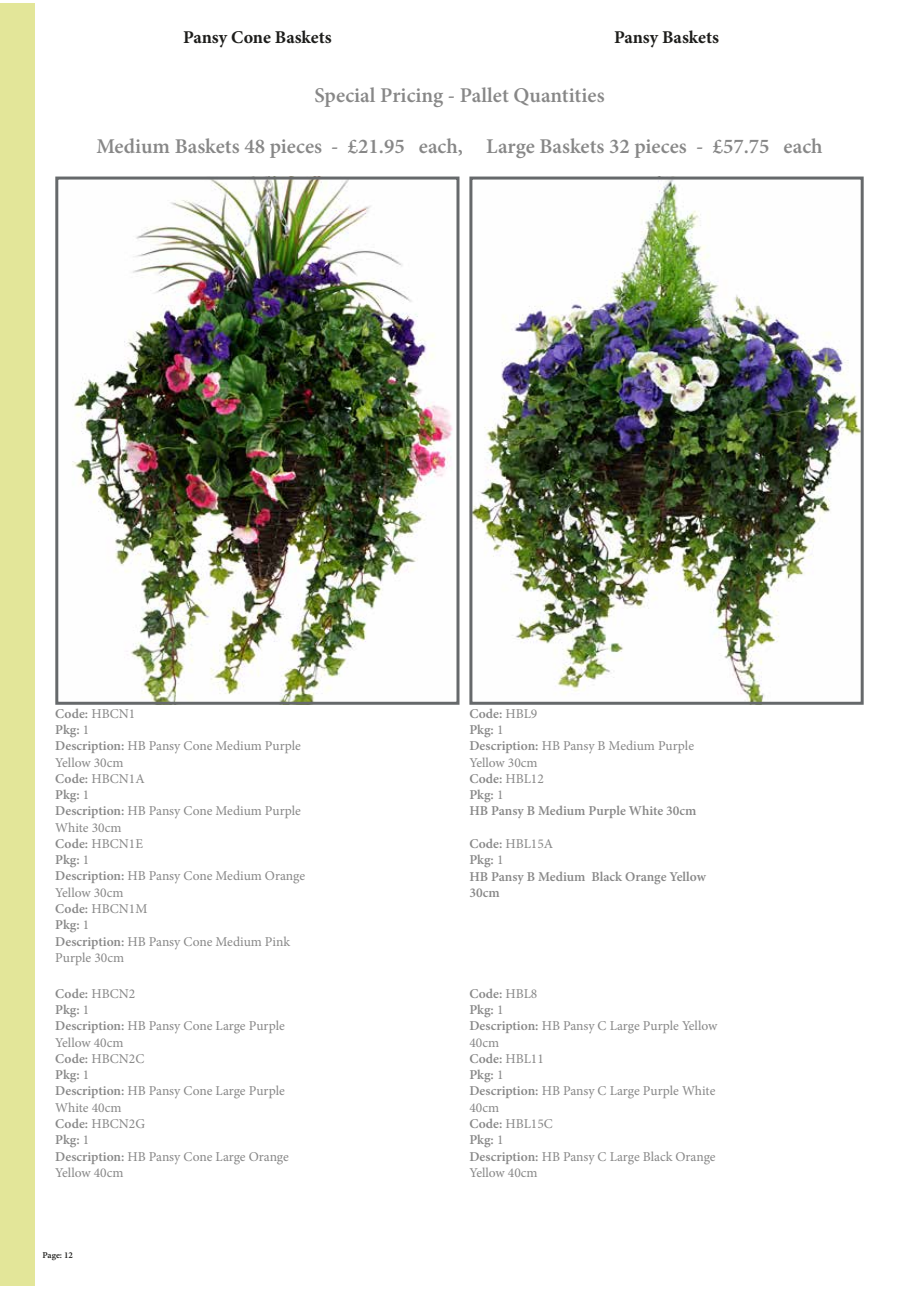
<style>
.page{position:relative;width:919px;height:1289px;background:#fff}
.page>*{position:absolute;margin:0;border:0;box-sizing:border-box;transform-origin:0 0}
.t1{font:600 21px "Minion Pro";color:#878787}
.t2{font:700 18px "Minion Pro";color:#1d1d1b}
.t3{font:13.5px/16.2px "Minion Pro";color:#878787}
.t4{font:600 13.5px/16.2px "Minion Pro";color:#878787}
.t5{font:600 9px "Minion Pro";letter-spacing:-.005em;color:#1d1d1b}
.s1{font-weight:600}
.s2{font-weight:400}
</style>
<div class="page">
<div style="left:0;top:3px;width:34px;height:1282px;background:#e3e699"></div>
<img style="left:473px;top:180px;width:386px;height:520px">
<div style="left:469px;top:176px;width:394px;height:528px;border:3px solid #66696b"></div>
<img style="left:72px;top:180px;width:381px;height:520px">
<div style="left:55px;top:176px;width:404px;height:528px;border:3px solid #66696b"></div>
<h2 class="t2" style="left:183px;top:24px;width:150px">Pansy Cone Baskets</h2>
<h2 class="t2" style="left:614px;top:24px;width:106px">Pansy Baskets</h2>
<h1 class="t1" style="left:314px;top:81px;width:292px">Special Pricing - Pallet Quantities</h1>
<h1 class="t1" style="left:96px;top:132px;width:727px">Medium Baskets 48 pieces - £21.95 each, Large Baskets 32 pieces - £57.75 each</h1>
<p class="t3" style="left:55px;top:705px;width:247px"><span class="s1">Code:</span> HBCN1<br><span class="s1">Pkg:</span> 1<br><span class="s1">Description:</span> HB Pansy Cone Medium Purple<br>Yellow 30cm</p>
<p class="t3" style="left:55px;top:770px;width:247px"><span class="s1">Code:</span> HBCN1A<br><span class="s1">Pkg:</span> 1<br><span class="s1">Description:</span> HB Pansy Cone Medium Purple<br>White 30cm</p>
<p class="t3" style="left:55px;top:835px;width:251px"><span class="s1">Code:</span> HBCN1E<br><span class="s1">Pkg:</span> 1<br><span class="s1">Description:</span> HB Pansy Cone Medium Orange<br>Yellow 30cm<br><span class="s1">Code:</span> HBCN1M<br><span class="s1">Pkg:</span> 1<br><span class="s1">Description:</span> HB Pansy Cone Medium Pink<br>Purple 30cm</p>
<p class="t3" style="left:55px;top:985px;width:231px"><span class="s1">Code:</span> HBCN2<br><span class="s1">Pkg:</span> 1<br><span class="s1">Description:</span> HB Pansy Cone Large Purple<br>Yellow 40cm</p>
<p class="t3" style="left:55px;top:1050px;width:231px"><span class="s1">Code:</span> HBCN2C<br><span class="s1">Pkg:</span> 1<br><span class="s1">Description:</span> HB Pansy Cone Large Purple<br>White 40cm</p>
<p class="t3" style="left:55px;top:1115px;width:235px"><span class="s1">Code:</span> HBCN2G<br><span class="s1">Pkg:</span> 1<br><span class="s1">Description:</span> HB Pansy Cone Large Orange<br>Yellow 40cm</p>
<p class="t5" style="left:43px;top:1249px;width:32px">Page: 12</p>
<p class="t3" style="left:469px;top:705px;width:226px"><span class="s1">Code:</span> HBL9<br><span class="s1">Pkg:</span> 1<br><span class="s1">Description:</span> HB Pansy B Medium Purple<br>Yellow 30cm</p>
<p class="t4" style="left:469px;top:770px;width:228px">Code: <span class="s2">HBL12<br></span>Pkg: <span class="s2">1<br></span>HB Pansy B Medium Purple White 30cm</p>
<p class="t4" style="left:469px;top:835px;width:238px">Code: <span class="s2">HBL15A<br></span>Pkg: <span class="s2">1<br></span>HB Pansy B Medium Black Orange Yellow<br>30cm</p>
<p class="t3" style="left:469px;top:985px;width:249px"><span class="s1">Code:</span> HBL8<br><span class="s1">Pkg:</span> 1<br><span class="s1">Description:</span> HB Pansy C Large Purple Yellow<br>40cm</p>
<p class="t3" style="left:469px;top:1050px;width:247px"><span class="s1">Code:</span> HBL11<br><span class="s1">Pkg:</span> 1<br><span class="s1">Description:</span> HB Pansy C Large Purple White<br>40cm</p>
<p class="t3" style="left:469px;top:1115px;width:248px"><span class="s1">Code:</span> HBL15C<br><span class="s1">Pkg:</span> 1<br><span class="s1">Description:</span> HB Pansy C Large Black Orange<br>Yellow 40cm</p>
</div>
